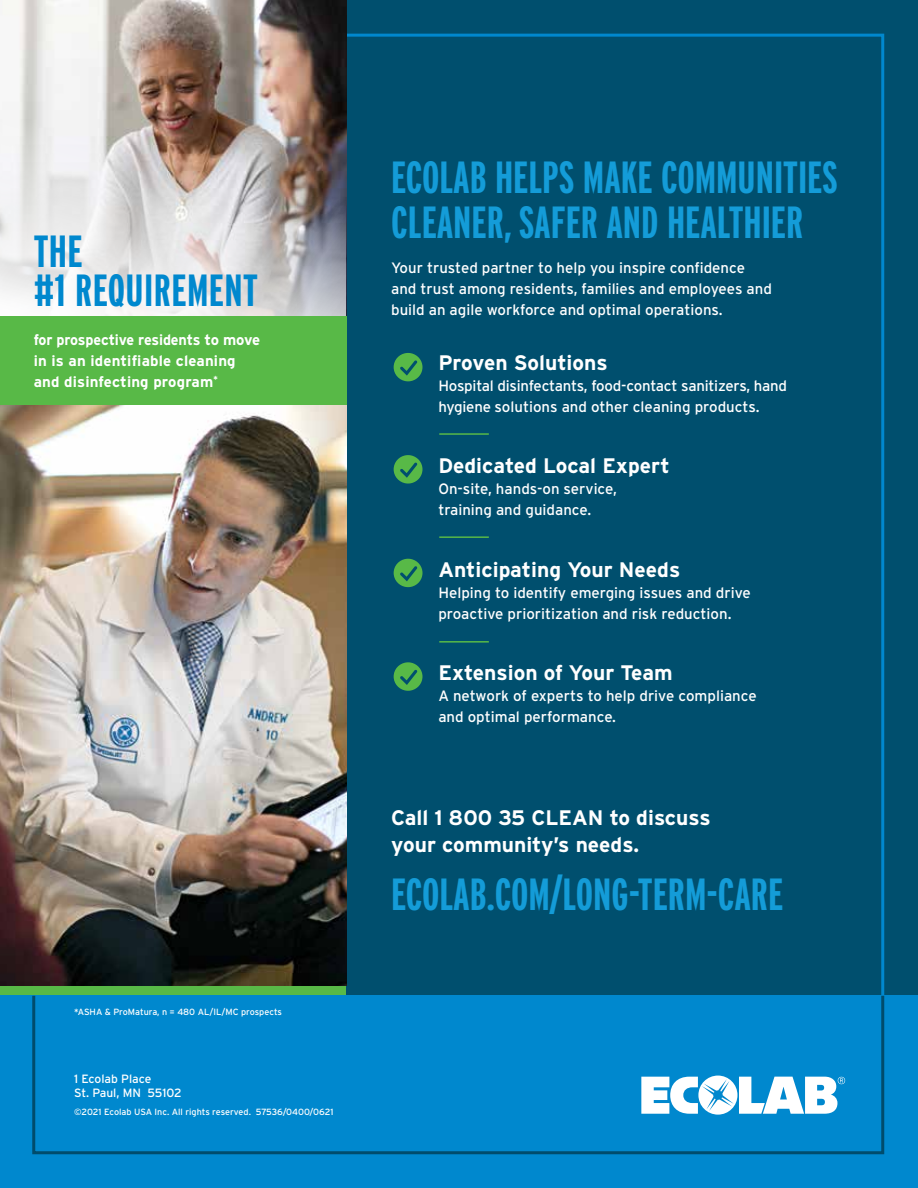
<style>
.page{position:relative;width:918px;height:1188px;background:#fff}
.page>*{position:absolute;margin:0;border:0;box-sizing:border-box;transform-origin:0 0}
.t1{font:700 45px/45px "Interstate Compressed";color:#149cd8}
.t2{font:700 45px/39px "Interstate Compressed";letter-spacing:.01em;color:#0088ce}
.t3{font:700 21px/27px "Interstate";color:#fff}
.t4{font:15px/21px "Interstate";color:#fff}
.t5{font:700 15px/21px "Interstate";letter-spacing:.01em;color:#fff;scale:.96 1}
.t6{font:12px/14.4px "Interstate";color:#fff}
.t7{font:9px "Interstate";color:#fff}
</style>
<div class="page">
<div style="left:336px;top:0;width:582px;height:1188px;background:#004f6e"></div>
<div style="left:0;top:985px;width:346px;height:11px;background:#58b947"></div>
<img style="left:0;top:405px;width:346px;height:580px">
<img style="left:2px;top:0;width:344px;height:94px">
<img style="left:0;top:94px;width:346px;height:222px">
<div style="left:0;top:316px;width:346px;height:89px;background:#58b947"></div>
<div style="left:0;top:996px;width:918px;height:192px;background:#0088ce"></div>
<div style="left:32px;top:994px;width:852px;height:160px;border:3px solid #004c6c"></div>
<svg style="left:641px;top:1076px;width:204px;height:39px"></svg>
<hr style="left:439px;top:433px;width:50px;height:2px;background:#58b947">
<hr style="left:439px;top:536px;width:50px;height:2px;background:#58b947">
<hr style="left:439px;top:641px;width:50px;height:2px;background:#58b947">
<svg style="left:394px;top:353px;width:29px;height:28px"></svg>
<svg style="left:394px;top:455px;width:29px;height:29px"></svg>
<svg style="left:394px;top:559px;width:29px;height:28px"></svg>
<svg style="left:394px;top:662px;width:29px;height:29px"></svg>
<h1 class="t2" style="left:34px;top:232px;width:226px">THE<br>#1 REQUIREMENT</h1>
<p class="t5" style="left:34px;top:329px;width:237px">for prospective residents to move in is an identifiable cleaning and disinfecting program<sup>*</sup></p>
<p class="t7" style="left:74px;top:1007px;width:210px">*ASHA &amp; ProMatura, n = 480 AL/IL/MC prospects</p>
<p class="t6" style="left:74px;top:1071px;width:109px">1 Ecolab Place<br>St. Paul, MN 55102</p>
<p class="t7" style="left:74px;top:1106px;width:261px">©2021 Ecolab USA Inc. All rights reserved. 57536/0400/0621</p>
<h1 class="t1" style="left:391px;top:155px;width:448px">ECOLAB HELPS MAKE COMMUNITIES<br>CLEANER, SAFER AND HEALTHIER</h1>
<p class="t4" style="left:391px;top:257px;width:382px">Your trusted partner to help you inspire confidence and trust among residents, families and employees and build an agile workforce and optimal operations.</p>
<h2 class="t3" style="left:438px;top:349px;width:171px">Proven Solutions</h2>
<p class="t4" style="left:438px;top:375px;width:350px">Hospital disinfectants, food-contact sanitizers, hand hygiene solutions and other cleaning products.</p>
<h2 class="t3" style="left:438px;top:452px;width:233px">Dedicated Local Expert</h2>
<p class="t4" style="left:438px;top:478px;width:180px">On-site, hands-on service, training and guidance.</p>
<h2 class="t3" style="left:438px;top:556px;width:243px">Anticipating Your Needs</h2>
<p class="t4" style="left:438px;top:582px;width:314px">Helping to identify emerging issues and drive proactive prioritization and risk reduction.</p>
<h2 class="t3" style="left:438px;top:659px;width:236px">Extension of Your Team</h2>
<p class="t4" style="left:438px;top:685px;width:320px">A network of experts to help drive compliance and optimal performance.</p>
<h2 class="t3" style="left:391px;top:804px;width:321px">Call 1 800 35 CLEAN to discuss your community’s needs.</h2>
<h1 class="t1" style="left:391px;top:871px;width:394px">ECOLAB.COM/LONG-TERM-CARE</h1>
</div>
